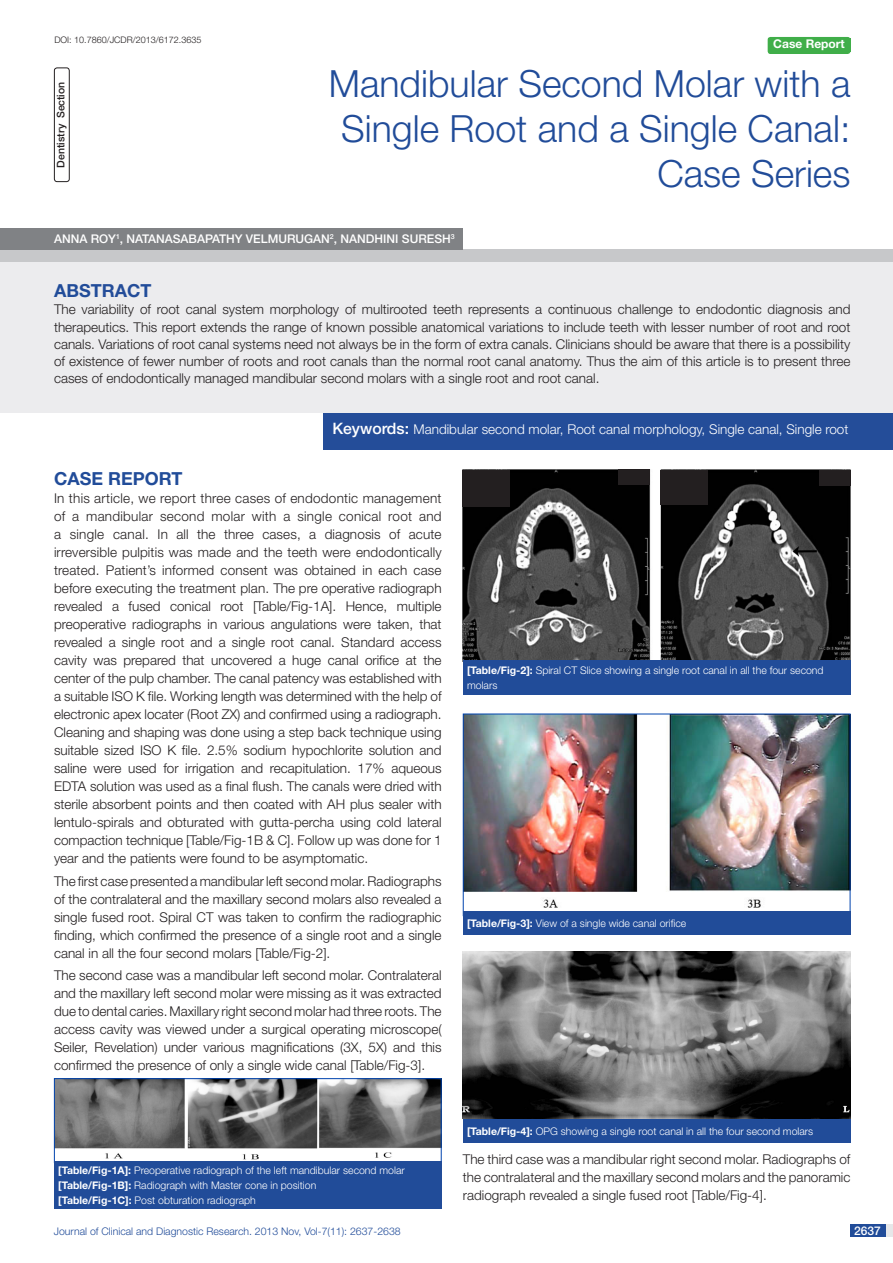
<style>
.page{position:relative;width:893px;height:1263px;background:#fff}
.page>*{position:absolute;margin:0;border:0;box-sizing:border-box;transform-origin:0 0}
.t1{font:300 37.5px/45px "Helvetica Neue";color:#214c99;text-align:right}
.Level_1{font:700 18px "Helvetica Neue";color:#214c99}
.Abstract_head{font:700 18px "Helvetica Neue";color:#214c99}
.Body_text{font:300 13.5px/18px "Helvetica Neue";color:#231f20;text-align:justify}
.Abstract_text{font:300 13.5px/17.2px "Helvetica Neue";color:#231f20;text-align:justify}
.t2{font:300 13.5px "Helvetica Neue";color:#fff}
.Author{font:500 12px "Helvetica Neue";color:#fff}
.t3{font:700 12px "Helvetica Neue";color:#fff}
.Table_text{font:300 10.5px "Helvetica Neue";color:#fff}
.t4{font:300 10.5px "Helvetica Neue";color:#214c99}
.con_particulars{font:500 10.5px "Helvetica Neue";letter-spacing:-.01em;color:#231f20}
.DOI{font:300 9px "Helvetica Neue";color:#231f20}
.s1{color:#244d99}
.s2{font-weight:500;font-size:15.75px}
.s3{font-weight:700}
</style>
<div class="page">
<div style="left:850px;top:1224px;width:43px;height:13px;background:#e6e7e9"></div>
<div style="left:850px;top:1224px;width:35px;height:13px;background:#214c99"></div>
<div style="left:768px;top:37px;width:82px;height:17px;background:#40ae49;border-radius:3px"></div>
<div style="left:767px;top:39px;width:83px;height:13px;background:#40ae49"></div>
<div style="left:0;top:250px;width:893px;height:12px;background:#c7c8ca"></div>
<div style="left:54px;top:68px;width:16px;height:114px;border:1px solid #231f20;border-radius:3px"></div>
<div style="left:0;top:228px;width:463px;height:21px;background:#808285"></div>
<div style="left:0;top:262px;width:893px;height:151px;background:#ececee"></div>
<div style="left:324px;top:413px;width:569px;height:36px;background:#244d99"></div>
<img style="left:56px;top:1080px;width:384px;height:80px">
<div style="left:54px;top:1078px;width:388px;height:85px;border:1px solid #0043ae"></div>
<div style="left:54px;top:1161px;width:388px;height:48px;background:#214c99"></div>
<img style="left:463px;top:469px;width:387px;height:191px">
<div style="left:463px;top:660px;width:387px;height:34px;background:#214c99"></div>
<img style="left:465px;top:716px;width:383px;height:192px">
<div style="left:463px;top:911px;width:387px;height:23px;background:#214c99"></div>
<img style="left:463px;top:951px;width:387px;height:168px">
<div style="left:463px;top:1119px;width:387px;height:23px;background:#214c99"></div>
<div style="left:463px;top:470px;width:47px;height:36px;background:#231f20"></div>
<div style="left:619px;top:470px;width:31px;height:15px;background:#231f20"></div>
<div style="left:819px;top:470px;width:31px;height:15px;background:#231f20"></div>
<div style="left:661px;top:470px;width:47px;height:35px;background:#231f20"></div>
<p class="DOI" style="left:54px;top:35px;width:148px">DOI: 10.7860/JCDR/2013/6172.3635</p>
<p class="con_particulars" style="left:55px;top:168px;width:87px;rotate:-90deg">DENTISTRY SECTION</p>
<p class="t3" style="left:773px;top:37px;width:73px">Case Report</p>
<p class="t1" style="left:329px;top:60px;width:523px">Mandibular Second Molar with a<br>Single Root and a Single Canal:<br>Case Series</p>
<p class="Author" style="left:54px;top:232px;width:120px">ANNA ROY<sup>1</sup>, NATANASA</p>
<p class="Author" style="left:189px;top:232px;width:268px">BAPATHY VELMURUGAN<sup>2</sup>, NANDHINI SURESH<sup>3</sup></p>
<p class="Abstract_head" style="left:54px;top:279px;width:99px">ABST<span class="s1">RAC</span>T</p>
<p class="Abstract_text" style="left:54px;top:301px;width:798px">The variability of root canal system morphology of multirooted teeth represents a continuous challenge to endodontic diagnosis and therapeutics. This report extends the range of known possible anatomical variations to include teeth with lesser number of root and root canals. Variations of root canal systems need not always be in the form of extra canals. Clinicians should be aware that there is a possibility of existence of fewer number of roots and root canals than the normal root canal anatomy. Thus the aim of this article is to present three cases of endodontically managed mandibular second molars with a single root and root canal.</p>
<p class="t2" style="left:332px;top:421px;width:518px"><span class="s2">KEYWORDS:</span> Mandibular second molar, Root canal morphology, Single canal, Single root</p>
<p class="Level_1" style="left:54px;top:468px;width:130px">CASE REPORT</p>
<p class="Body_text" style="left:54px;top:489px;width:389px">In this article, we report three cases of endodontic management of a mandibular second molar with a single conical root and a single canal. In all the three cases, a diagnosis of acute irreversible pulpitis was made and the teeth were endodontically treated. Patient’s informed consent was obtained in each case before executing the treatment plan. The pre operative radiograph revealed a fused conical root [Table/Fig-1A]. Hence, multiple preoperative radiographs in various angulations were taken, that revealed a single root and a single root canal. Standard access cavity was prepared that uncovered a huge canal orifice at the center of the pulp chamber. The canal patency was established with a suitable ISO K file. Working length was determined with the help of electronic apex locater (Root ZX) and confirmed using a radiograph.<br>Cleaning and shaping was done using a step back technique using suitable sized ISO K file. 2.5% sodium hypochlorite solution and saline were used for irrigation and recapitulation. 17% aqueous EDTA solution was used as a final flush. The canals were dried with sterile absorbent points and then coated with AH plus sealer with lentulo-spirals and obturated with gutta-percha using cold lateral compaction technique [Table/Fig-1B &amp; C]. Follow up was done for 1 year and the patients were found to be asymptomatic.</p>
<p class="Body_text" style="left:54px;top:871px;width:389px">The first case presented a mandibular left second molar. Radiographs of the contralateral and the maxillary second molars also revealed a single fused root. Spiral CT was taken to confirm the radiographic finding, which confirmed the presence of a single root and a single canal in all the four second molars [Table/Fig-2].</p>
<p class="Body_text" style="left:54px;top:966px;width:389px">The second case was a mandibular left second molar. Contralateral and the maxillary left second molar were missing as it was extracted due to dental caries. Maxillary right second molar had three roots. The access cavity was viewed under a surgical operating microscope( Seiler, Revelation) under various magnifications (3X, 5X) and this confirmed the presence of only a single wide canal [Table/Fig-3].</p>
<p class="Table_text" style="left:467px;top:663px;width:358px"><span class="s3">[Table/Fig-2]:</span> Spiral CT Slice showing a single root canal in all the four second</p>
<p class="Table_text" style="left:467px;top:678px;width:32px">molars</p>
<p class="Table_text" style="left:467px;top:916px;width:221px"><span class="s3">[Table/Fig-3]:</span> View of a single wide canal orifice</p>
<p class="Table_text" style="left:58px;top:1164px;width:348px"><span class="s3">[Table/Fig-1A]:</span> Preoperative radiograph of the left mandibular second molar</p>
<p class="Table_text" style="left:58px;top:1179px;width:260px"><span class="s3">[Table/Fig-1B]:</span> Radiograph with Master cone in position</p>
<p class="Table_text" style="left:58px;top:1194px;width:199px"><span class="s3">[Table/Fig-1C]:</span> Post obturation radiograph</p>
<p class="Table_text" style="left:467px;top:1124px;width:348px"><span class="s3">[Table/Fig-4]:</span> OPG showing a single root canal in all the four second molars</p>
<p class="Body_text" style="left:463px;top:1150px;width:389px">The third case was a mandibular right second molar. Radiographs of the contralateral and the maxillary second molars and the panoramic radiograph revealed a single fused root [Table/Fig-4].</p>
<p class="t4" style="left:54px;top:1225px;width:348px">Journal of Clinical and Diagnostic Research. 2013 Nov, Vol-7(11): 2637-2638</p>
<p class="Author" style="left:854px;top:1223px;width:28px">2637</p>
</div>
